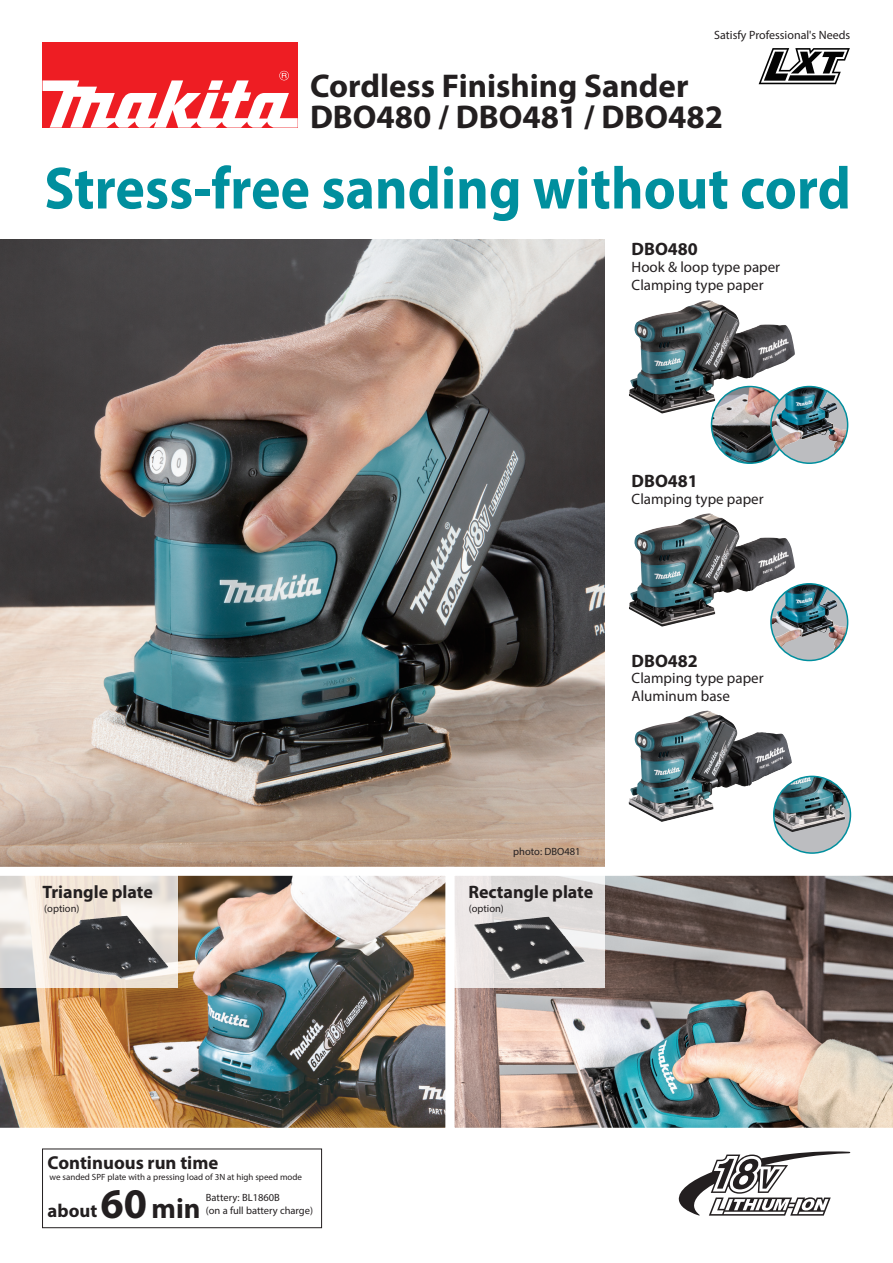
<style>
.page{position:relative;width:893px;height:1263px;background:#fff}
.page>*{position:absolute;margin:0;border:0;box-sizing:border-box;transform-origin:0 0}
.t1{font:700 60px "Myriad Pro";color:#008f9e;scale:.93 1}
.t2{font:700 33px "Myriad Pro";color:#231f20}
.t3{font:700 28.5px "Myriad Pro";color:#231f20}
.t4{font:700 18.75px "Myriad Pro";color:#231f20}
.t5{font:700 18px "Myriad Pro";color:#231f20}
.t6{font:15px/18px "Myriad Pro";color:#231f20}
.t7{font:12px "Myriad Pro";color:#231f20}
.t8{font:10.5px "Myriad Pro";color:#231f20}
.t9{font:9px "Myriad Pro";color:#231f20}
.s1{font-size:42.45px}
</style>
<div class="page">
<img style="left:0;top:239px;width:605px;height:628px">
<img style="left:0;top:875px;width:446px;height:253px">
<img style="left:454px;top:875px;width:439px;height:253px">
<div style="left:43px;top:43px;width:255px;height:85px;background:#ee1d23"></div>
<svg style="left:43px;top:71px;width:255px;height:57px"></svg>
<svg style="left:678px;top:1151px;width:172px;height:64px"></svg>
<svg style="left:759px;top:48px;width:91px;height:36px"></svg>
<img style="left:629px;top:711px;width:85px;height:111px">
<img style="left:629px;top:513px;width:155px;height:114px">
<img style="left:629px;top:300px;width:155px;height:114px">
<div style="left:42px;top:1148px;width:280px;height:80px;background:#fff;border:1px solid #231f20"></div>
<img style="left:771px;top:584px;width:77px;height:76px">
<div style="left:770px;top:583px;width:78px;height:78px;border:2px solid #008f9e;border-radius:50%"></div>
<img style="left:711px;top:387px;width:137px;height:76px">
<div style="left:770px;top:386px;width:78px;height:78px;border:2px solid #008f9e;border-radius:50%"></div>
<img style="left:774px;top:776px;width:76px;height:77px">
<div style="left:773px;top:776px;width:78px;height:78px;border:2px solid #008f9e;border-radius:50%"></div>
<svg style="left:0;top:875px;width:178px;height:113px;background:#c2bcb7"></svg>
<img style="left:105px;top:916px;width:21px;height:2px">
<svg style="left:454px;top:875px;width:151px;height:113px;background:#bcb9b9"></svg>
<img style="left:519px;top:917px;width:29px;height:3px">
<p class="t7" style="left:714px;top:27px;width:138px">Satisfy Professional's Needs</p>
<h2 class="t2" style="left:310px;top:64px;width:380px">Cordless Finishing Sander</h2>
<h2 class="t2" style="left:310px;top:95px;width:415px">DBO480 / DBO481 / DBO482</h2>
<h1 class="t1" style="left:44px;top:149px;width:869px">Stress-free sanding without cord</h1>
<p class="t5" style="left:632px;top:237px;width:68px">DBO480</p>
<p class="t6" style="left:632px;top:257px;width:150px">Hook &amp; loop type paper<br>Clamping type paper</p>
<p class="t5" style="left:632px;top:469px;width:68px">DBO481</p>
<p class="t6" style="left:632px;top:489px;width:134px">Clamping type paper</p>
<p class="t5" style="left:632px;top:649px;width:68px">DBO482</p>
<p class="t6" style="left:632px;top:669px;width:134px">Clamping type paper<br>Aluminum base</p>
<p class="t8" style="left:513px;top:845px;width:69px">photo: DBO481</p>
<p class="t5" style="left:43px;top:880px;width:112px">Triangle plate</p>
<p class="t5" style="left:468px;top:880px;width:126px">Rectangle plate</p>
<p class="t8" style="left:44px;top:902px;width:37px">(option)</p>
<p class="t8" style="left:469px;top:902px;width:37px">(option)</p>
<p class="t4" style="left:48px;top:1150px;width:172px">Continuous run time</p>
<p class="t4" style="left:48px;top:1199px;width:51px">about</p>
<p class="t9" style="left:50px;top:1172px;width:254px">we sanded SPF plate with a pressing load of 3N at high speed mode</p>
<h3 class="t3" style="left:101px;top:1189px;width:101px"><span class="s1">60</span> min</h3>
<p class="t8" style="left:206px;top:1191px;width:76px">Battery: BL1860B</p>
<p class="t8" style="left:206px;top:1204px;width:109px">(on a full battery charge)</p>
</div>
